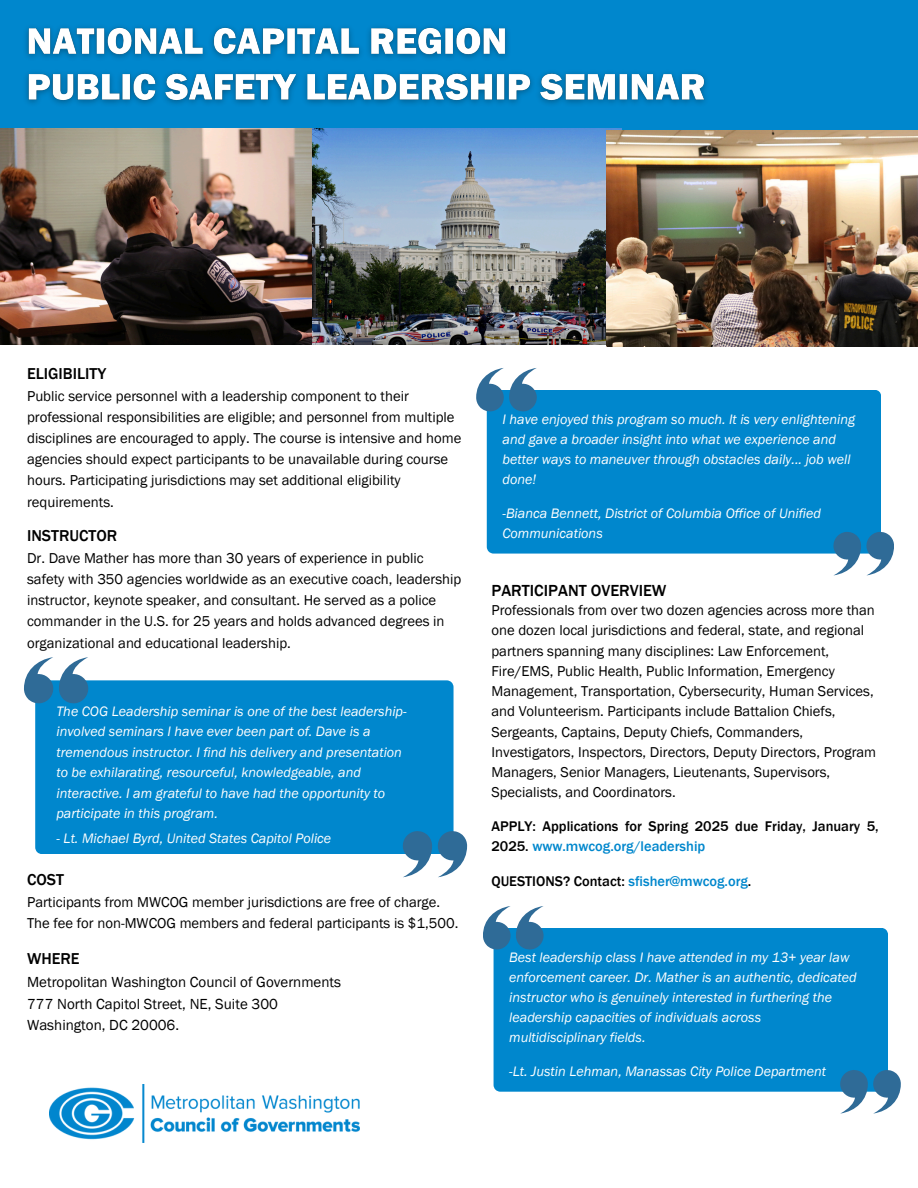
<style>
.page{position:relative;width:918px;height:1188px;background:#fff}
.page>*{position:absolute;margin:0;border:0;box-sizing:border-box;transform-origin:0 0}
.t1{font:500 16.5px "Franklin Gothic";color:#000}
.t2{font:500 16.2px "Franklin Gothic";color:#000}
.t3{font:15px/21.3px "Franklin Gothic";color:#000}
.t4{font:14.7px/21.1px "Franklin Gothic";color:#000}
.t5{font:500 14.4px/20.7px "Franklin Gothic";color:#000}
.t6{font:italic 14.1px/20px "Franklin Gothic";color:#fff}
.s1{color:#0087cd}
</style>
<div class="page">
<div style="left:0;top:0;width:918px;height:133px;background:#0087cd"></div>
<img style="left:0;top:129px;width:313px;height:216px">
<img style="left:313px;top:129px;width:309px;height:216px">
<img style="left:607px;top:131px;width:311px;height:216px">
<img style="left:50px;top:1085px;width:309px;height:57px">
<img style="left:26px;top:27px;width:681px;height:77px">
<div style="left:35px;top:680px;width:418px;height:174px;background:#0087cd"></div>
<svg style="left:402px;top:831px;width:65px;height:46px"></svg>
<svg style="left:24px;top:657px;width:65px;height:46px"></svg>
<div style="left:494px;top:928px;width:394px;height:164px;background:#0087cd"></div>
<svg style="left:840px;top:1070px;width:60px;height:44px"></svg>
<svg style="left:483px;top:906px;width:61px;height:44px"></svg>
<div style="left:487px;top:390px;width:394px;height:164px;background:#0087cd"></div>
<svg style="left:833px;top:532px;width:61px;height:43px"></svg>
<svg style="left:477px;top:368px;width:60px;height:44px"></svg>
<p class="t2" style="left:27px;top:364px;width:81px">ELIGIBILITY</p>
<p class="t4" style="left:27px;top:385px;width:436px">Public service personnel with a leadership component to their professional responsibilities are eligible; and personnel from multiple disciplines are encouraged to apply. The course is intensive and home agencies should expect participants to be unavailable during course hours. Participating jurisdictions may set additional eligibility requirements.</p>
<p class="t2" style="left:27px;top:527px;width:92px">INSTRUCTOR</p>
<p class="t4" style="left:27px;top:548px;width:436px">Dr. Dave Mather has more than 30 years of experience in public safety with 350 agencies worldwide as an executive coach, leadership instructor, keynote speaker, and consultant. He served as a police commander in the U.S. for 25 years and holds advanced degrees in organizational and educational leadership.</p>
<p class="t6" style="left:56px;top:701px;width:352px;line-height:20.4px">The COG Leadership seminar is one of the best leadership&shy;involved seminars I have ever been part of. Dave is a tremendous instructor. I find his delivery and presentation to be exhilarating, resourceful, knowledgeable, and interactive. I am grateful to have had the opportunity to participate in this program.</p>
<p class="t6" style="left:56px;top:828px;width:276px">- Lt. Michael Byrd, United States Capitol Police</p>
<p class="t2" style="left:27px;top:870px;width:38px">COST</p>
<p class="t4" style="left:27px;top:891px;width:433px">Participants from MWCOG member jurisdictions are free of charge.<br>The fee for non-MWCOG members and federal participants is $1,500.</p>
<p class="t2" style="left:27px;top:949px;width:54px">WHERE</p>
<p class="t3" style="left:27px;top:971px;width:316px">Metropolitan Washington Council of Governments<br>777 North Capitol Street, NE, Suite 300<br>Washington, DC 20006.</p>
<h2 class="t6" style="left:503px;top:409px;width:354px">I have enjoyed this program so much. It is very enlightening and gave a broader insight into what we experience and better ways to maneuver through obstacles daily... job well done!</h2>
<p class="t6" style="left:503px;top:503px;width:320px">-Bianca Bennett, District of Columbia Office of Unified<br>Communications</p>
<p class="t1" style="left:491px;top:581px;width:177px">PARTICIPANT OVERVIEW</p>
<p class="t4" style="left:491px;top:600px;width:386px;line-height:20.2px">Professionals from over two dozen agencies across more than one dozen local jurisdictions and federal, state, and regional partners spanning many disciplines: Law Enforcement, Fire/EMS, Public Health, Public Information, Emergency Management, Transportation, Cybersecurity, Human Services, and Volunteerism. Participants include Battalion Chiefs, Sergeants, Captains, Deputy Chiefs, Commanders, Investigators, Inspectors, Directors, Deputy Directors, Program Managers, Senior Managers, Lieutenants, Supervisors, Specialists, and Coordinators.</p>
<h3 class="t5" style="left:491px;top:815px;width:389px">APPLY: Applications for Spring 2025 due Friday, January 5,<br>2025. <span class="s1">www.mwcog.org/leadership</span></h3>
<p class="t5" style="left:491px;top:871px;width:261px">QUESTIONS? Contact: <span class="s1">sfisher@mwcog.org</span>.</p>
<p class="t6" style="left:509px;top:947px;width:349px">Best leadership class I have attended in my 13+ year law enforcement career. Dr. Mather is an authentic, dedicated instructor who is genuinely interested in furthering the leadership capacities of individuals across multidisciplinary fields.</p>
<p class="t6" style="left:509px;top:1061px;width:318px">-Lt. Justin Lehman, Manassas City Police Department</p>
</div>
